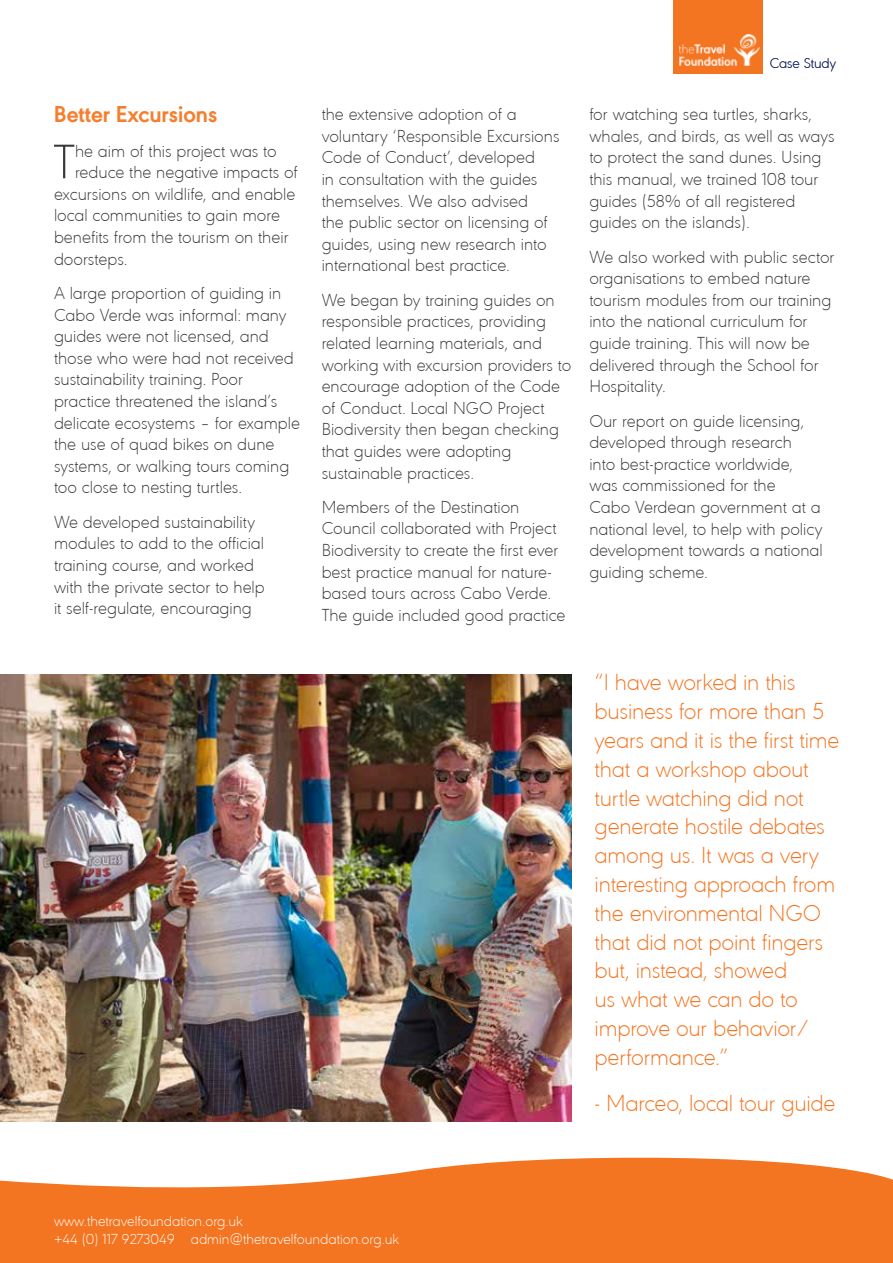
<style>
.page{position:relative;width:893px;height:1263px;background:#fff}
.page>*{position:absolute;margin:0;border:0;box-sizing:border-box;transform-origin:0 0}
.t1{font:200 50.4px "URW Geometric";color:#383839}
.t2{font:200 24px/28.8px "URW Geometric";letter-spacing:-.01em;color:#f47521}
.t3{font:700 24px "URW Geometric";color:#f57f2f}
.t4{font:200 18px/21.6px "URW Geometric";color:#383839}
.t5{font:200 15px/18px "URW Geometric";color:#fff}
.t6{font:200 14.7px "URW Geometric";letter-spacing:-.01em;color:#24316b}
</style>
<div class="page">
<div style="left:673px;top:0;width:89px;height:74px;background:#f47521"></div>
<img style="left:680px;top:35px;width:79px;height:30px">
<div style="left:0;top:1105px;width:893px;height:158px;background:#f47521"></div>
<svg style="left:0;top:1093px;width:893px;height:95px;fill:#fff"></svg>
<img style="left:0;top:674px;width:571px;height:448px">
<h2 class="t3" style="left:54px;top:96px;width:165px">Better Excursions</h2>
<h1 class="t1" style="left:53px;top:126px;width:23px">T</h1>
<p class="t4" style="left:75px;top:139px;width:203px">he aim of this project was to</p>
<p class="t4" style="left:75px;top:160px;width:224px">reduce the negative impacts of</p>
<p class="t4" style="left:54px;top:182px;width:243px">excursions on wildlife, and enable</p>
<p class="t4" style="left:54px;top:203px;width:227px">local communities to gain more</p>
<p class="t4" style="left:54px;top:225px;width:236px">benefits from the tourism on their</p>
<p class="t4" style="left:54px;top:247px;width:75px">doorsteps.</p>
<p class="t4" style="left:54px;top:281px;width:248px">A large proportion of guiding in<br>Cabo Verde was informal: many guides were not licensed, and those who were had not received sustainability training. Poor practice threatened the island’s delicate ecosystems – for example the use of quad bikes on dune systems, or walking tours coming too close to nesting turtles.</p>
<p class="t4" style="left:54px;top:510px;width:212px">We developed sustainability modules to add to the official training course, and worked with the private sector to help it self-regulate, encouraging</p>
<p class="t4" style="left:322px;top:102px;width:239px">the extensive adoption of a voluntary ‘Responsible Excursions<br>Code of Conduct’, developed<br>in consultation with the guides themselves. We also advised<br>the public sector on licensing of guides, using new research into international best practice.</p>
<p class="t4" style="left:322px;top:288px;width:251px">We began by training guides on responsible practices, providing related learning materials, and working with excursion providers to encourage adoption of the Code of Conduct. Local NGO Project<br>Biodiversity then began checking that guides were adopting sustainable practices.</p>
<p class="t4" style="left:322px;top:495px;width:245px">Members of the Destination<br>Council collaborated with Project<br>Biodiversity to create the first ever best practice manual for nature&shy;based tours across Cabo Verde.<br>The guide included good practice</p>
<p class="t6" style="left:770px;top:53px;width:68px">Case Study</p>
<p class="t4" style="left:589px;top:102px;width:247px">for watching sea turtles, sharks, whales, and birds, as well as ways to protect the sand dunes. Using this manual, we trained 108 tour guides (58% of all registered guides on the islands).</p>
<p class="t4" style="left:589px;top:244px;width:247px">We also worked with public sector organisations to embed nature tourism modules from our training into the national curriculum for guide training. This will now be delivered through the School for<br>Hospitality.</p>
<p class="t4" style="left:589px;top:408px;width:235px">Our report on guide licensing, developed through research<br>into best-practice worldwide, was commissioned for the<br>Cabo Verdean government at a national level, to help with policy development towards a national guiding scheme.</p>
<p class="t2" style="left:595px;top:666px;width:246px">“I have worked in this business for more than 5 years and it is the first time that a workshop about turtle watching did not generate hostile debates among us. It was a very interesting approach from the environmental NGO that did not point fingers but, instead, showed<br>us what we can do to improve our behavior/ performance.”</p>
<h2 class="t2" style="left:595px;top:1086px;width:242px">- Marceo, local tour guide</h2>
<p class="t5" style="left:54px;top:1211px;width:347px">www.thetravelfoundation.org.uk<br>+44 (0) 117 9273049 admin@thetravelfoundation.org.uk</p>
</div>
